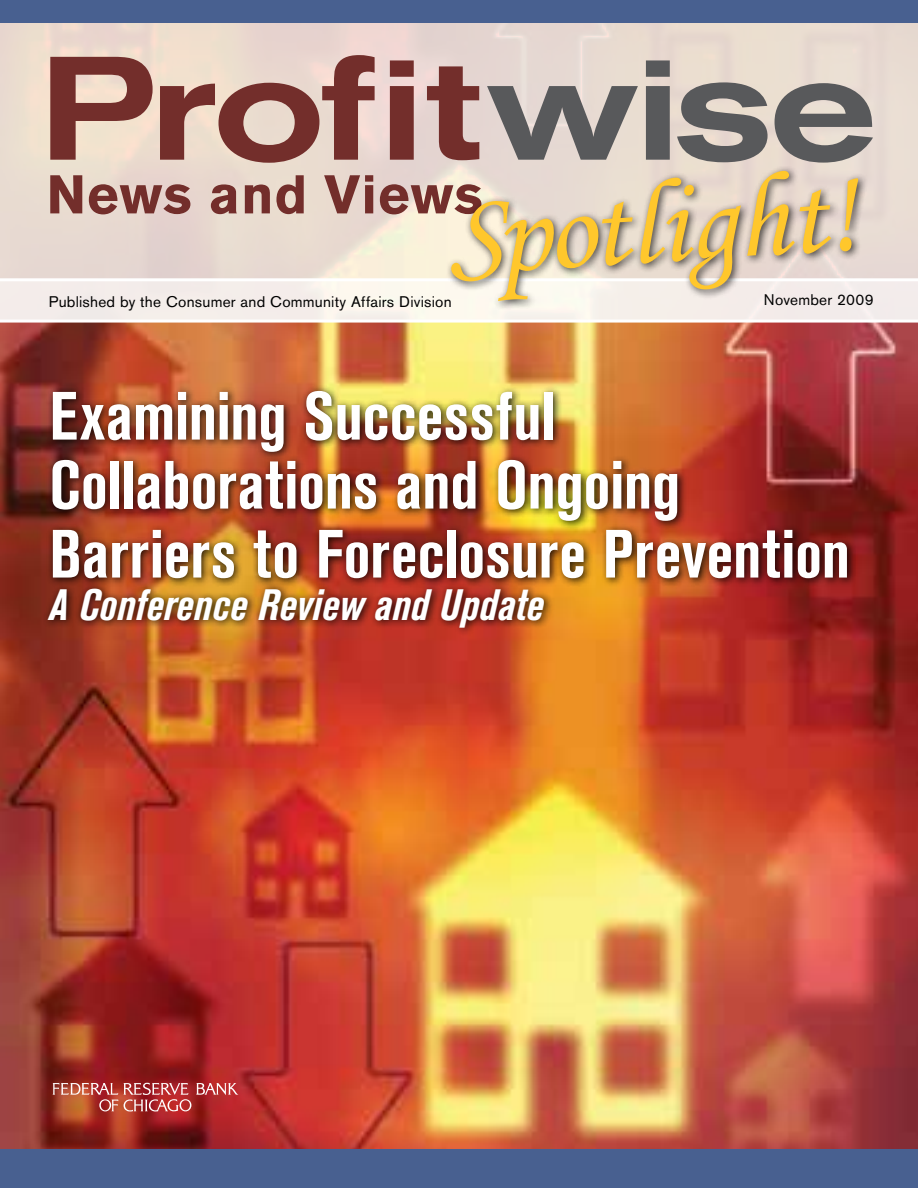
<style>
.page{position:relative;width:918px;height:1188px;background:#fff}
.page>*{position:absolute;margin:0;border:0;box-sizing:border-box;transform-origin:0 0}
.t1{font:700 condensed 67.5px/69px "Akzidenz Grotesk BE";color:#fff}
.t2{font:italic 700 condensed 43.5px "Akzidenz Grotesk BE";letter-spacing:.01em;color:#fff}
.t3{font:15.3px "Akzidenz Grotesk BE";letter-spacing:.015em;color:#000}
</style>
<div class="page">
<img style="left:0;top:323px;width:918px;height:826px">
<svg style="left:0;top:22px;width:918px;height:256px;fill:#e9dad0"></svg>
<div style="left:0;top:280px;width:918px;height:41px;background:#f4edea"></div>
<hr style="left:0;top:278px;width:918px;height:3px;background:#fff">
<hr style="left:0;top:320px;width:918px;height:3px;background:#fff">
<div style="left:0;top:1149px;width:918px;height:39px;background:#486090"></div>
<svg style="left:52px;top:1083px;width:186px;height:29px"></svg>
<svg style="left:50px;top:57px;width:103px;height:103px"></svg>
<svg style="left:160px;top:55px;width:215px;height:108px"></svg>
<svg style="left:390px;top:60px;width:24px;height:100px"></svg>
<svg style="left:427px;top:66px;width:52px;height:94px"></svg>
<svg style="left:487px;top:86px;width:151px;height:74px"></svg>
<svg style="left:646px;top:60px;width:24px;height:100px"></svg>
<svg style="left:677px;top:82px;width:91px;height:80px"></svg>
<svg style="left:775px;top:83px;width:98px;height:80px"></svg>
<svg style="left:50px;top:175px;width:32px;height:38px"></svg>
<svg style="left:89px;top:184px;width:101px;height:30px"></svg>
<svg style="left:211px;top:184px;width:26px;height:30px"></svg>
<svg style="left:245px;top:185px;width:25px;height:28px"></svg>
<svg style="left:276px;top:175px;width:28px;height:39px"></svg>
<svg style="left:324px;top:175px;width:49px;height:38px"></svg>
<svg style="left:380px;top:184px;width:65px;height:30px"></svg>
<div style="left:0;top:0;width:918px;height:22px;background:#486090"></div>
<div style="left:445px;top:165px;width:423px;height:145px;background:#000;opacity:.75"></div>
<svg style="left:451px;top:171px;width:407px;height:130px"></svg>
<div style="left:41px;top:384px;width:815px;height:253px;background:#000;opacity:.89"></div>
<p class="t3" style="left:49px;top:292px;width:404px">Published by the Consumer and Community Affairs Division</p>
<p class="t3" style="left:764px;top:290px;width:111px">November 2009</p>
<p class="t1" style="left:50px;top:382px;width:802px">Examining Successful<br>Collaborations and Ongoing<br>Barriers to Foreclosure Prevention</p>
<p class="t2" style="left:50px;top:580px;width:496px">A Conference Review and Update</p>
</div>
